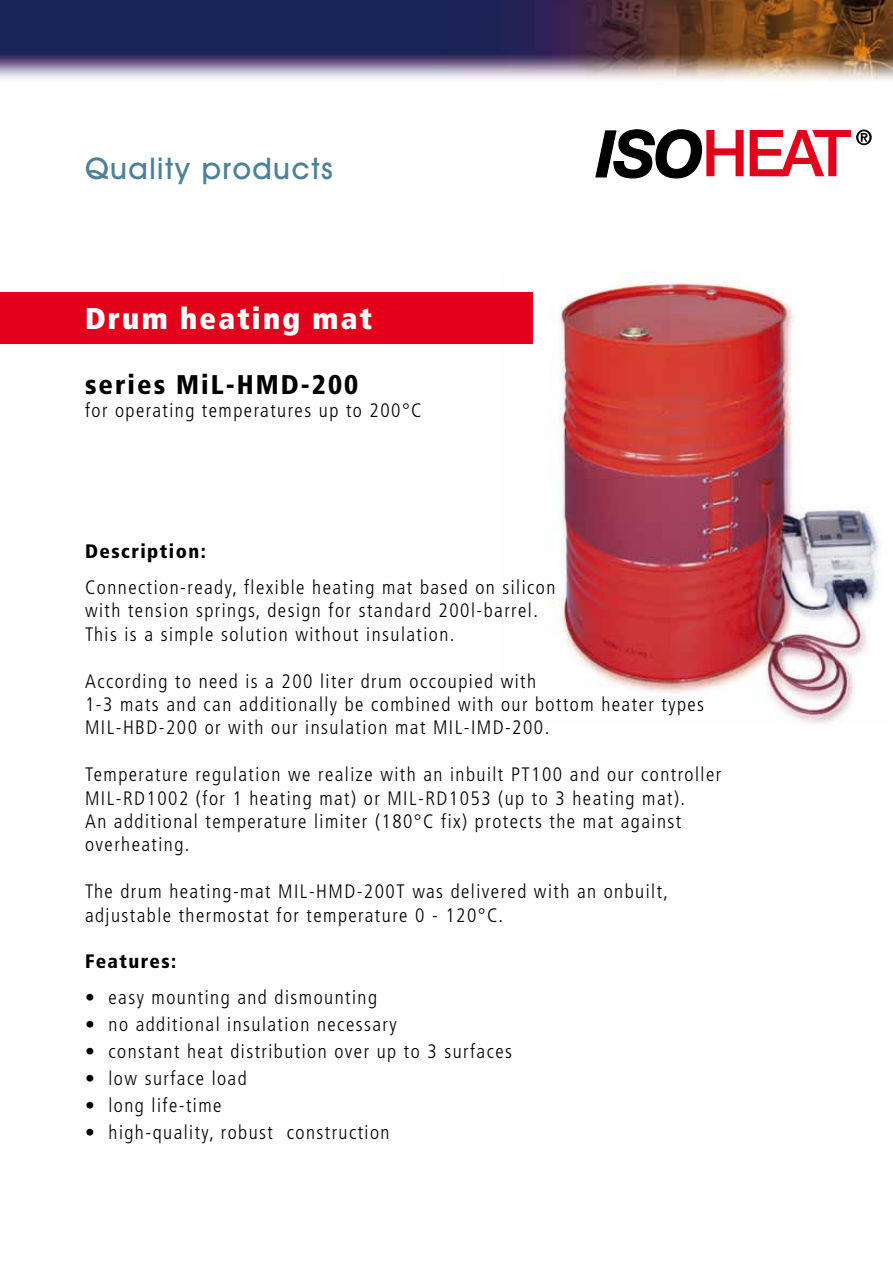
<style>
.page{position:relative;width:893px;height:1263px;background:#fff}
.page>*{position:absolute;margin:0;border:0;box-sizing:border-box;transform-origin:0 0}
.t1{font:500 30px "Avant Garde IT Cby BT";letter-spacing:.05em;color:#4f8196}
.t2{font:900 condensed 30px "Frutiger";letter-spacing:.075em;color:#fff}
.t3{font:900 condensed 27px "Frutiger";letter-spacing:.075em;color:#000}
.t4{font:300 condensed 19.5px/23.4px "Frutiger";letter-spacing:.075em;color:#000}
.t5{font:900 condensed 19.5px "Frutiger";letter-spacing:.075em;color:#000}
</style>
<div class="page">
<img style="left:498px;top:271px;width:381px;height:453px">
<div style="left:0;top:292px;width:533px;height:51px;background:#e2001a"></div>
<svg style="left:750px;top:130px;width:122px;height:46px"></svg>
<svg style="left:595px;top:129px;width:149px;height:49px"></svg>
<img style="left:0;top:0;width:893px;height:81px">
<h1 class="t1" style="left:85px;top:150px;width:249px">Quality products</h1>
<h1 class="t2" style="left:85px;top:300px;width:288px">Drum heating mat</h1>
<h2 class="t3" style="left:85px;top:368px;width:275px">series MiL-HMD-200</h2>
<p class="t4" style="left:85px;top:399px;width:338px">for operating temperatures up to 200°C</p>
<p class="t5" style="left:85px;top:539px;width:122px">Description:</p>
<p class="t4" style="left:85px;top:576px;width:472px">Connection-ready, flexible heating mat based on silicon with tension springs, design for standard 200l-barrel.<br>This is a simple solution without insulation.</p>
<p class="t4" style="left:85px;top:669px;width:621px">According to need is a 200 liter drum occoupied with<br>1-3 mats and can additionally be combined with our bottom heater types<br>MIL-HBD-200 or with our insulation mat MIL-IMD-200.</p>
<p class="t4" style="left:85px;top:763px;width:638px">Temperature regulation we realize with an inbuilt PT100 and our controller MIL-RD1002 (for 1 heating mat) or MIL-RD1053 (up to 3 heating mat).<br>An additional temperature limiter (180°C fix) protects the mat against overheating.</p>
<p class="t4" style="left:85px;top:880px;width:585px">The drum heating-mat MIL-HMD-200T was delivered with an onbuilt, adjustable thermostat for temperature 0 - 120°C.</p>
<p class="t5" style="left:85px;top:950px;width:93px">Features:</p>
<p class="t4" style="left:85px;top:986px;width:293px">• easy mounting and dismounting</p>
<p class="t4" style="left:85px;top:1013px;width:313px">• no additional insulation necessary</p>
<p class="t4" style="left:85px;top:1040px;width:428px">• constant heat distribution over up to 3 surfaces</p>
<p class="t4" style="left:85px;top:1067px;width:163px">• low surface load</p>
<p class="t4" style="left:85px;top:1094px;width:138px">• long life-time</p>
<p class="t4" style="left:85px;top:1121px;width:306px">• high-quality, robust construction</p>
</div>
